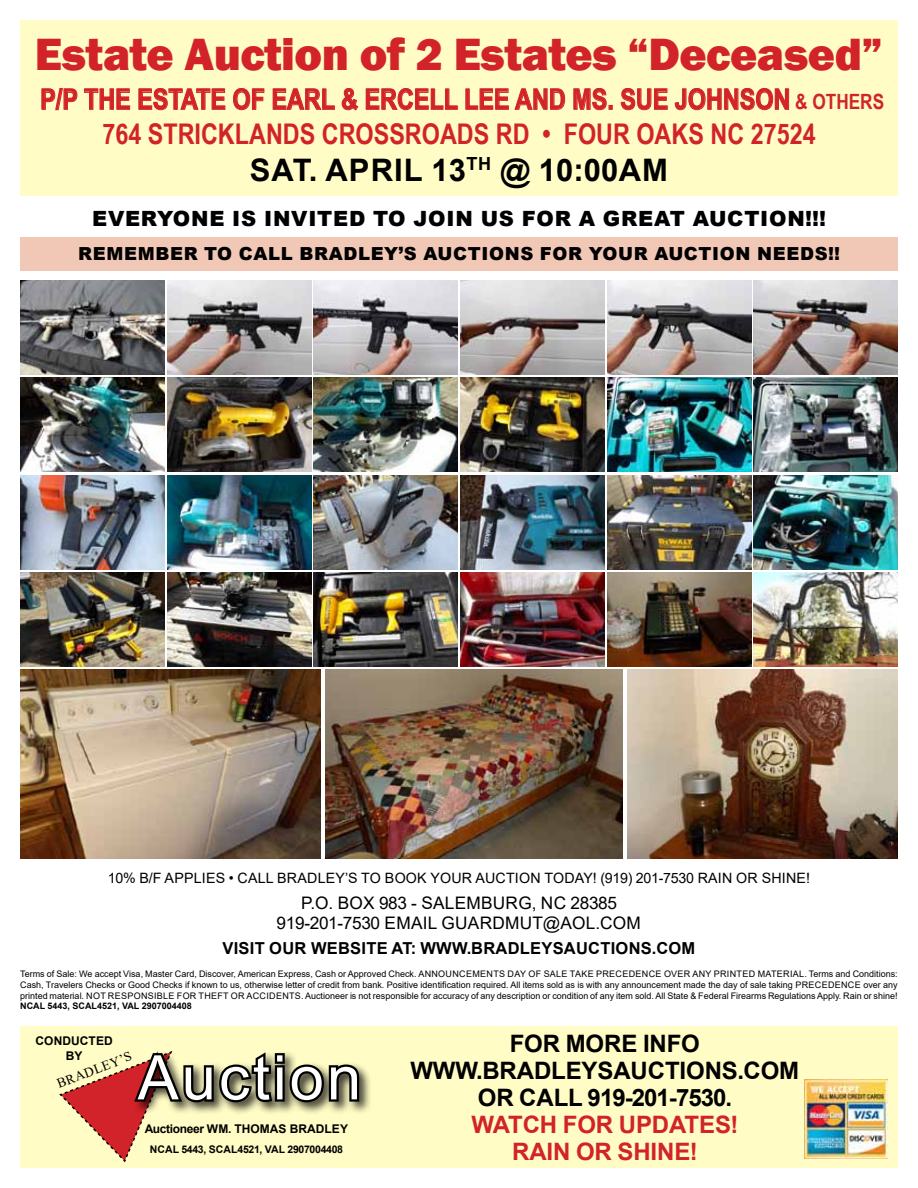
<style>
.page{position:relative;width:918px;height:1188px;background:#fff}
.page>*{position:absolute;margin:0;border:0;box-sizing:border-box;transform-origin:0 0}
.t1{font:61.5px "Arial";color:#fff}
.t2{font:800 46.5px "Franklin Gothic";letter-spacing:-.01em;color:#d2232a}
.t3{font:700 31.05px "Arial";letter-spacing:.035em;color:#000}
.t4{font:700 28.5px/34.2px "Arial Narrow";color:#d2232a;text-align:center}
.t5{font:700 24px/27px "Arial";letter-spacing:-.005em;color:#000}
.t6{font:700 24px/27px "Arial";letter-spacing:-.005em;color:#d2232a;text-align:center}
.t7{font:900 21px "Arial";letter-spacing:.035em;color:#000}
.t8{font:900 18px "Arial";letter-spacing:.035em;color:#000}
.t9{font:17.25px/20.7px "Arial";letter-spacing:.015em;color:#000;text-align:center}
.t10{font:700 16.5px "Arial";letter-spacing:.015em;color:#000}
.t11{font:14.25px "Arial";letter-spacing:.015em;color:#000}
.t12{font:13.5px "Times New Roman";color:#000}
.t13{font:700 12px/14.4px "Arial";letter-spacing:.005em;color:#000;text-align:center}
.t14{font:700 10.5px "Arial";letter-spacing:-.03em;color:#000}
.t15{font:9px/10.8px "Arial";color:#000}
.t16{font:9px "Arial";letter-spacing:.035em;color:#000}
.t17{font:700 9px "Arial";color:#000}
.s1{font-size:21px}
</style>
<div class="page">
<div style="left:20px;top:1026px;width:878px;height:142px;background:#fffcc5"></div>
<div style="left:131px;top:1049px;width:241px;height:65px;background:#000;opacity:.75"></div>
<svg style="left:59px;top:1049px;width:302px;height:114px"></svg>
<img style="left:804px;top:1080px;width:84px;height:79px">
<div style="left:20px;top:237px;width:878px;height:34px;background:#f1c7b6"></div>
<div style="left:20px;top:20px;width:878px;height:176px;background:#fffcc5"></div>
<svg style="left:41px;top:88px;width:36px;height:22px"></svg>
<svg style="left:84px;top:88px;width:46px;height:22px"></svg>
<svg style="left:138px;top:88px;width:87px;height:22px"></svg>
<svg style="left:233px;top:88px;width:32px;height:22px"></svg>
<svg style="left:273px;top:88px;width:62px;height:22px"></svg>
<svg style="left:342px;top:88px;width:17px;height:23px"></svg>
<svg style="left:366px;top:88px;width:92px;height:22px"></svg>
<svg style="left:465px;top:88px;width:100px;height:22px"></svg>
<svg style="left:573px;top:88px;width:40px;height:22px"></svg>
<svg style="left:621px;top:88px;width:47px;height:22px"></svg>
<svg style="left:675px;top:88px;width:114px;height:22px"></svg>
<img style="left:461px;top:281px;width:144px;height:94px">
<img style="left:607px;top:281px;width:144px;height:94px">
<img style="left:754px;top:281px;width:144px;height:94px">
<img style="left:21px;top:281px;width:143px;height:94px">
<img style="left:167px;top:281px;width:144px;height:94px">
<img style="left:314px;top:281px;width:144px;height:94px">
<img style="left:461px;top:378px;width:144px;height:94px">
<img style="left:607px;top:378px;width:144px;height:94px">
<img style="left:754px;top:378px;width:144px;height:94px">
<img style="left:21px;top:378px;width:143px;height:94px">
<img style="left:167px;top:378px;width:144px;height:94px">
<img style="left:314px;top:378px;width:144px;height:94px">
<img style="left:461px;top:475px;width:144px;height:94px">
<img style="left:607px;top:475px;width:144px;height:94px">
<img style="left:167px;top:475px;width:144px;height:94px">
<img style="left:314px;top:475px;width:144px;height:94px">
<img style="left:314px;top:572px;width:144px;height:94px">
<img style="left:461px;top:572px;width:143px;height:94px">
<img style="left:754px;top:475px;width:144px;height:94px">
<img style="left:20px;top:475px;width:144px;height:94px">
<img style="left:167px;top:572px;width:144px;height:94px">
<img style="left:607px;top:572px;width:144px;height:94px">
<img style="left:20px;top:572px;width:144px;height:94px">
<img style="left:754px;top:572px;width:144px;height:94px">
<img style="left:20px;top:670px;width:301px;height:188px">
<img style="left:326px;top:669px;width:297px;height:189px">
<img style="left:628px;top:670px;width:270px;height:188px">
<h2 class="t2" style="left:35px;top:25px;width:849px">Estate Auction of 2 Estates “Deceased”</h2>
<h3 class="t4" style="left:40px;top:81px;width:845px">P/P THE ESTATE OF EARL &amp; ERCELL LEE AND MS. SUE JOHNSON <span class="s1">&amp; OTHERS<br></span>764 STRICKLANDS CROSS ROADS RD • FOUR OAKS NC 27524</h3>
<h3 class="t3" style="left:250px;top:148px;width:394px">SAT. APRIL 13<sup>TH</sup> @ 10:00AM</h3>
<h3 class="t7" style="left:92px;top:203px;width:736px">EVERYONE IS INVITED TO JOIN US FOR A GREAT AUCTION!!!</h3>
<h3 class="t8" style="left:78px;top:241px;width:763px">REMEMBER TO CALL BRADLEY’S AUCTIONS FOR YOUR AUCTION NEEDS!!</h3>
<h3 class="t11" style="left:108px;top:869px;width:68px">10% b/f app</h3>
<h3 class="t11" style="left:194px;top:869px;width:95px">lies • Call Bra</h3>
<h3 class="t11" style="left:307px;top:869px;width:504px">dley’s to book your auction today! (919) 201-7530 Rain or Shine!</h3>
<h3 class="t9" style="left:277px;top:892px;width:366px">P.O. Box 983 - Salemburg , N C 28385<br>919-201-7530 email g uardmut@aol.com</h3>
<h3 class="t10" style="left:223px;top:936px;width:215px">VISIT OUR WEBSITE AT: WWW</h3>
<h3 class="t10" style="left:467px;top:936px;width:228px">.BRADLEYSAUCTIONS.COM</h3>
<p class="t15" style="left:20px;top:968px;width:447px">Terms of Sale: We accept Visa, Master Card, Discover, American Express, Cash or Approved Check. Announceme</p>
<p class="t16" style="left:487px;top:968px;width:130px">nts day of sale take precede</p>
<p class="t16" style="left:642px;top:968px;width:102px">nce over any printed</p>
<p class="t15" style="left:758px;top:968px;width:8px">mate</p>
<p class="t15" style="left:20px;top:968px;width:879px;text-indent:763px">rial. Terms and Conditions:<br>Cash, Travelers Checks or Good Checks if known to us, otherwise letter of credit from bank. Positive identification required. All items sold as is with any announcement made the day of sale taking Precede</p>
<p class="t15" style="left:841px;top:979px;width:58px">nce over any</p>
<p class="t16" style="left:20px;top:989px;width:234px">printed material. N ot res pons ible for theft or acc</p>
<p class="t15" style="left:266px;top:990px;width:633px">ide nts . Auctioneer is not responsible for accuracy of any description or condition of any item sold. All State &amp; Federal Firearms Regulations Apply. Rain or shine!</p>
<p class="t17" style="left:20px;top:1000px;width:173px">NCAL 5443, SCAL4521, VAL 2907004408</p>
<h3 class="t13" style="left:36px;top:1034px;width:79px">CONDUCTED<br>BY</h3>
<h3 class="t12" style="left:54px;top:1075px;width:81px;rotate:-21deg">Bradley’s</h3>
<h1 class="t1" style="left:138px;top:1035px;width:225px">Auction</h1>
<h3 class="t13" style="left:145px;top:1122px;width:205px">AUCTIONEER WM. THOMAS BRADLEY</h3>
<p class="t14" style="left:150px;top:1142px;width:195px">NCAL 5443, SCAL4521, VAL 2907004408</p>
<h3 class="t5" style="left:510px;top:1030px;width:192px">FOR MORE INFO</h3>
<h3 class="t5" style="left:410px;top:1057px;width:24px">WWW</h3>
<h3 class="t5" style="left:476px;top:1057px;width:321px">.BRADLEYSAUCTIONS.COM<br>OR CALL 919-201-7530.</h3>
<h3 class="t6" style="left:472px;top:1111px;width:268px">WATCH FOR UPDATES!<br>RAIN OR SHINE!</h3>
</div>
